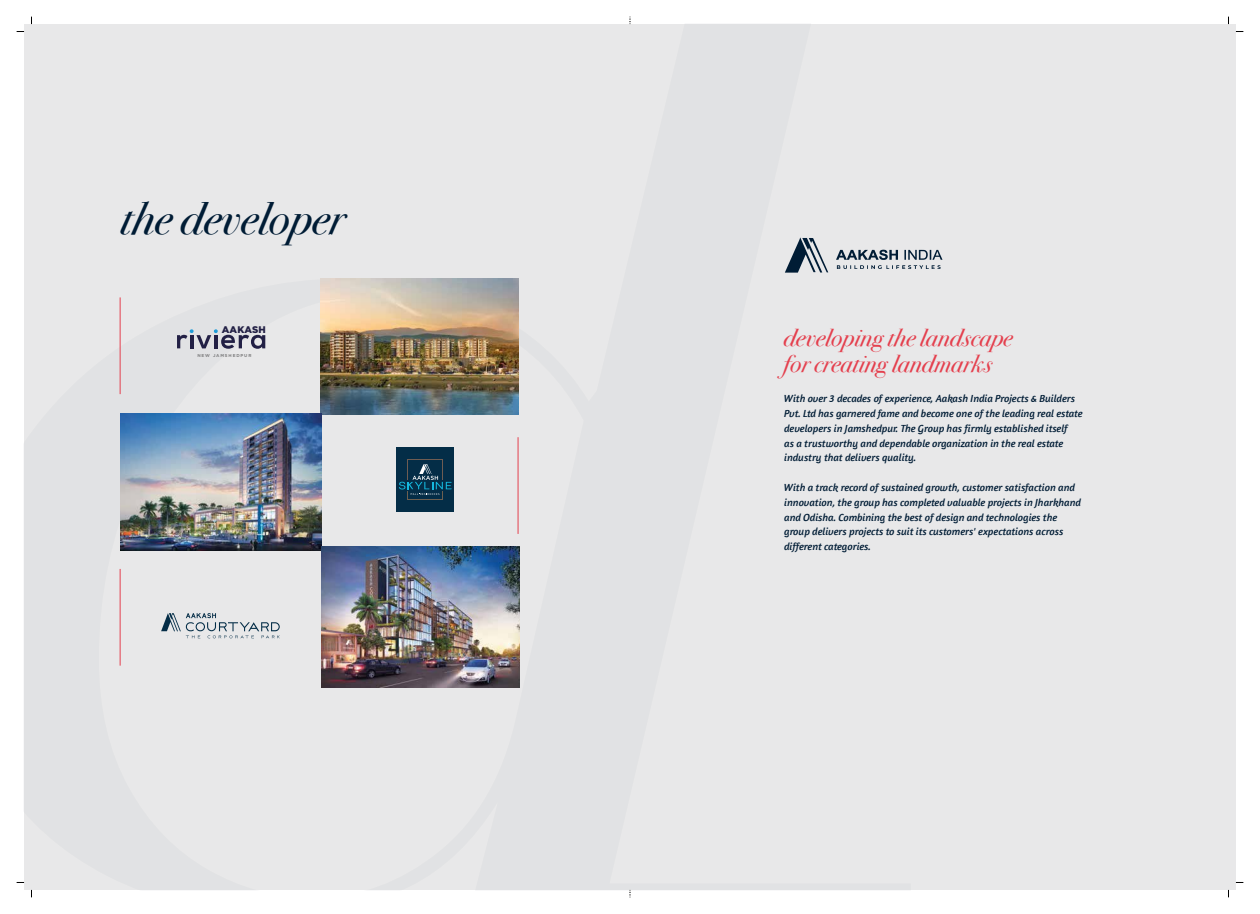
<style>
.page{position:relative;width:1260px;height:914px;background:#fff}
.page>*{position:absolute;margin:0;border:0;box-sizing:border-box;transform-origin:0 0}
.t1{font:italic 45.5px "Bodoni Svty Two ITCTT";color:#001c35}
.t2{font:italic 24.5px/25.9px "Bodoni Svty Two ITCTT";color:#e4404e}
.t3{font:italic 10.5px/14.8px "Amaranth";color:#001c35}
.t4{font:900 9.62px "Gotham";letter-spacing:.01em;color:#222045}
.t5{font:700 4.29px "Gotham";letter-spacing:.2em;color:#808081}
</style>
<div class="page">
<div style="left:630px;top:24px;width:606px;height:865px;background:#e8e8e9"></div>
<div style="left:24px;top:24px;width:887px;height:866px;background:#e8e8e9"></div>
<svg style="left:177px;top:328px;width:88px;height:21px;background:#a4a6b3"></svg>
<img style="left:321px;top:278px;width:197px;height:136px">
<img style="left:120px;top:414px;width:201px;height:136px">
<div style="left:396px;top:447px;width:58px;height:65px;background:#042d47"></div>
<svg style="left:399px;top:459px;width:53px;height:40px"></svg>
<img style="left:322px;top:546px;width:198px;height:142px">
<svg style="left:161px;top:613px;width:119px;height:25px;background:#c4cacf"></svg>
<hr style="left:518px;top:437px;width:1px;height:97px;background:#e4404e">
<hr style="left:120px;top:297px;width:1px;height:97px;background:#e4404e">
<hr style="left:120px;top:569px;width:1px;height:96px;background:#e4404e">
<svg style="left:785px;top:237px;width:43px;height:35px"></svg>
<svg style="left:836px;top:250px;width:106px;height:19px"></svg>
<h1 class="t1" style="left:120px;top:201px;width:226px">the developer</h1>
<p class="t4" style="left:222px;top:325px;width:46px">AAKASH</p>
<p class="t5" style="left:197px;top:353px;width:56px">NEW JAMSHEDPUR</p>
<h2 class="t2" style="left:784px;top:327px;width:231px">developing the landscape for creating landmarks</h2>
<p class="t3" style="left:784px;top:392px;width:300px">With over 3 decades of experience, Aakash India Projects &amp; Builders Pvt. Ltd has garnered fame and become one of the leading real estate developers in Jamshedpur. The Group has firmly established itself<br>as a trustworthy and dependable organization in the real estate industry that delivers quality.</p>
<p class="t3" style="left:784px;top:481px;width:298px">With a track record of sustained growth, customer satisfaction and innovation, the group has completed valuable projects in Jharkhand and Odisha. Combining the best of design and technologies the group delivers projects to suit its customers' expectations across different categories.</p>
</div>
